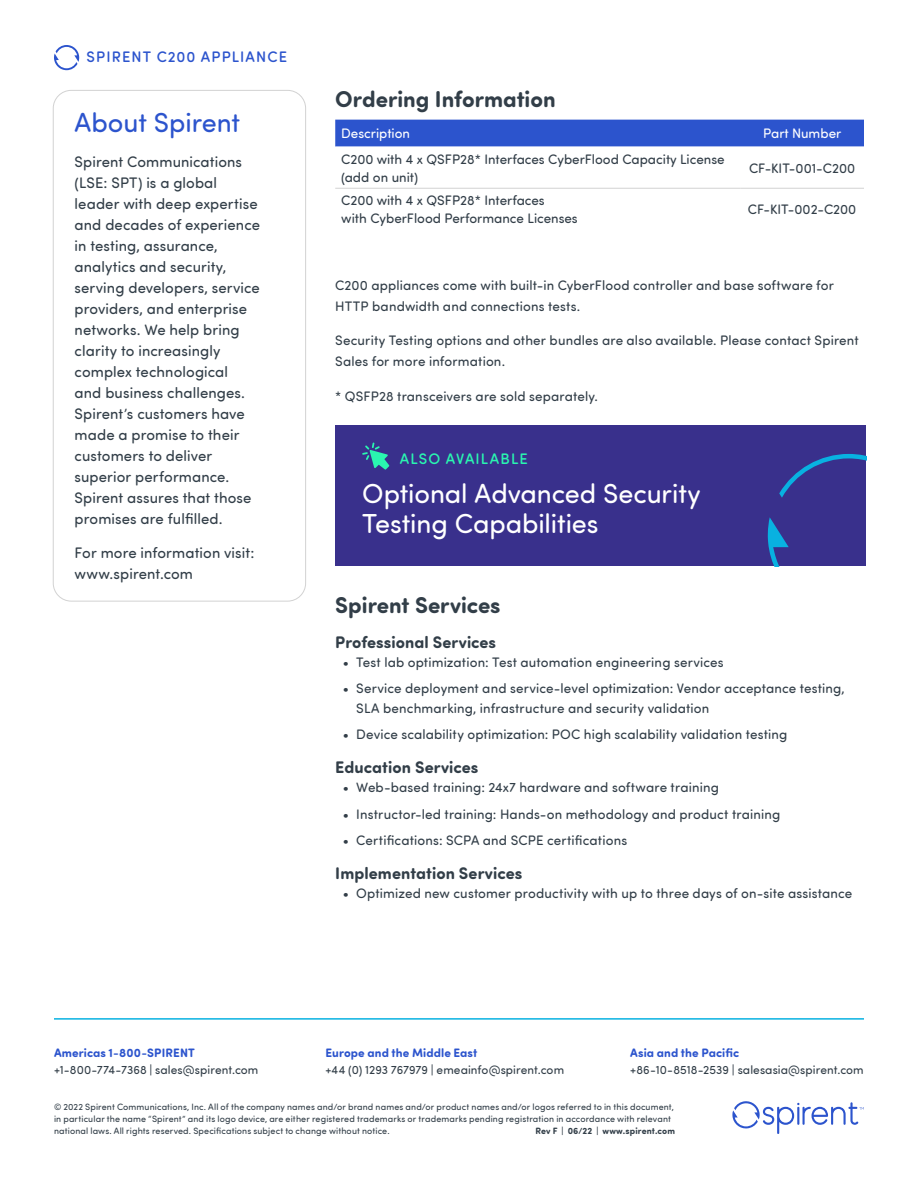
<style>
.page{position:relative;width:918px;height:1188px;background:#fff}
.page>*{position:absolute;margin:0;border:0;box-sizing:border-box;transform-origin:0 0}
.Large_Callout{font:27px/30px "Sofia Pro Soft";letter-spacing:-.005em;color:#fff}
.About_Spirent{font:27px "Sofia Pro Soft";letter-spacing:-.005em;color:#2c54cd}
.Heading_1{font:700 22.5px "Sofia Pro Soft";color:#323e48}
.Heading_2{font:700 16.5px "Sofia Pro Soft";letter-spacing:.005em;color:#323e48}
.White-Sidebar-Body_t{font:15px/21px "Sofia Pro Soft";letter-spacing:.005em;color:#323e48}
.t1{font:500 15px "Sofia Pro Soft";letter-spacing:.07em;color:#2c54cd}
.Kicker{font:500 15px "Sofia Pro Soft";letter-spacing:.075em;color:#2af6b0}
.Body_Text{font:13.5px/21px "Sofia Pro Soft";letter-spacing:.01em;color:#323e48}
.Table_Category{font:13.5px/18px "Sofia Pro Soft";color:#323e48}
.Table_Body_Text{font:13.5px "Sofia Pro Soft";color:#323e48}
.Table_Category-2{font:13.5px "Sofia Pro Soft";color:#fff}
.Table_Body_Text-2{font:13.5px "Sofia Pro Soft";color:#fff}
.t2{font:12px "Sofia Pro Soft";letter-spacing:.005em;color:#323e48}
.t3{font:700 12px "Sofia Pro Soft";letter-spacing:.005em;color:#2c54cd}
.t4{font:9px/12px "Sofia Pro Soft";letter-spacing:.015em;color:#323e48}
.t5{font:700 9px "Sofia Pro Soft";letter-spacing:.015em;color:#323e48}
</style>
<div class="page">
<svg style="left:732px;top:1101px;width:132px;height:33px"></svg>
<hr style="left:54px;top:1018px;width:810px;height:2px;background:#08b1e1">
<svg style="left:54px;top:45px;width:25px;height:25px"></svg>
<div style="left:53px;top:90px;width:253px;height:512px;border:1px solid #d2d2d2;border-radius:18px"></div>
<div style="left:335px;top:120px;width:529px;height:27px;background:#2c54cd"></div>
<svg style="left:336px;top:187px;width:528px;height:1px"></svg>
<hr style="left:335px;top:188px;width:405px;height:1px;background:#d2d2d2">
<hr style="left:740px;top:188px;width:124px;height:1px;background:#d2d2d2">
<div style="left:335px;top:425px;width:531px;height:141px;background:#39308c"></div>
<svg style="left:768px;top:454px;width:98px;height:112px"></svg>
<svg style="left:362px;top:442px;width:27px;height:28px"></svg>
<p class="t1" style="left:87px;top:46px;width:202px">SPIRENT C200 APPLIANCE</p>
<p class="About_Spirent" style="left:75px;top:104px;width:167px">About Spirent</p>
<p class="White-Sidebar-Body_t" style="left:75px;top:150px;width:187px">Spirent Communications (LSE: SPT) is a global leader with deep expertise and decades of experience in testing, assurance, analytics and security, serving developers, service providers, and enterprise networks. We help bring clarity to increasingly complex technological<br>and business challenges.<br>Spirent’s customers have made a promise to their customers to deliver superior performance.<br>Spirent assures that those promises are fulfilled.</p>
<p class="White-Sidebar-Body_t" style="left:75px;top:542px;width:181px">For more information visit: www.spirent.com</p>
<p class="Heading_1" style="left:335px;top:83px;width:222px">Ordering Information</p>
<p class="Table_Category-2" style="left:341px;top:124px;width:70px">Description</p>
<p class="Table_Body_Text-2" style="left:763px;top:124px;width:80px">Part Number</p>
<p class="Table_Category" style="left:341px;top:149px;width:385px">C200 with 4 x QSFP28* Interfaces CyberFlood Capacity License (add on unit)</p>
<p class="Table_Body_Text" style="left:749px;top:159px;width:108px">CF-KIT-001-C200</p>
<p class="Table_Category" style="left:341px;top:191px;width:238px">C200 with 4 x QSFP28* Interfaces<br>with CyberFlood Performance Licenses</p>
<p class="Table_Body_Text" style="left:748px;top:200px;width:110px">CF-KIT-002-C200</p>
<p class="Body_Text" style="left:335px;top:274px;width:500px">C200 appliances come with built-in CyberFlood controller and base software for<br>HTTP bandwidth and connections tests.</p>
<p class="Body_Text" style="left:335px;top:330px;width:525px">Security Testing options and other bundles are also available. Please contact Spirent<br>Sales for more information.</p>
<p class="Body_Text" style="left:335px;top:385px;width:264px">* QSFP28 transceivers are sold separately.</p>
<p class="Kicker" style="left:400px;top:447px;width:130px">ALSO AVAILABLE</p>
<p class="Large_Callout" style="left:362px;top:477px;width:340px">Optional Advanced Security<br>Testing Capabilities</p>
<p class="Heading_1" style="left:335px;top:589px;width:167px">Spirent Services</p>
<p class="Heading_2" style="left:335px;top:630px;width:162px">Professional Services</p>
<p class="Body_Text" style="left:343px;top:651px;width:382px">• Test lab optimization: Test automation engineering services</p>
<p class="Body_Text" style="left:356px;top:678px;width:490px;line-height:19.5px;text-indent:-14px">• Service deployment and service-level optimization: Vendor acceptance testing,<br>SLA benchmarking, infrastructure and security validation</p>
<p class="Body_Text" style="left:343px;top:723px;width:446px">• Device scalability optimization: POC high scalability validation testing</p>
<p class="Heading_2" style="left:335px;top:755px;width:145px">Education Services</p>
<p class="Body_Text" style="left:343px;top:777px;width:378px">• Web-based training: 24x7 hardware and software training</p>
<p class="Body_Text" style="left:343px;top:803px;width:439px">• Instructor-led training: Hands-on methodology and product training</p>
<p class="Body_Text" style="left:343px;top:829px;width:286px">• Certifications: SCPA and SCPE certifications</p>
<p class="Heading_2" style="left:335px;top:861px;width:189px">Implementation Services</p>
<p class="Body_Text" style="left:343px;top:882px;width:511px">• Optimized new customer productivity with up to three days of on-site assistance</p>
<p class="t3" style="left:54px;top:1045px;width:142px">Americas 1-800-SPIRENT</p>
<p class="t2" style="left:54px;top:1062px;width:206px">+1-800-774-7368 | sales@spirent.com</p>
<p class="t3" style="left:326px;top:1045px;width:154px">Europe and the Middle East</p>
<p class="t2" style="left:326px;top:1062px;width:240px">+44 (0) 1293 767979 | emeainfo@spirent.com</p>
<p class="t3" style="left:630px;top:1045px;width:110px">Asia and the Pacific</p>
<p class="t2" style="left:630px;top:1062px;width:235px">+86-10-8518-2539 | salesasia@spirent.com</p>
<p class="t4" style="left:54px;top:1100px;width:621px">© 2022 Spirent Communications, Inc. All of the company names and/or brand names and/or product names and/or logos referred to in this document, in particular the name “Spirent” and its logo device, are either registered trademarks or trademarks pending registration in accordance with relevant national laws. All rights reserved. Specifications subject to change without notice.</p>
<p class="t5" style="left:536px;top:1124px;width:141px">Rev F | 06/22 | www.spirent.com</p>
</div>
